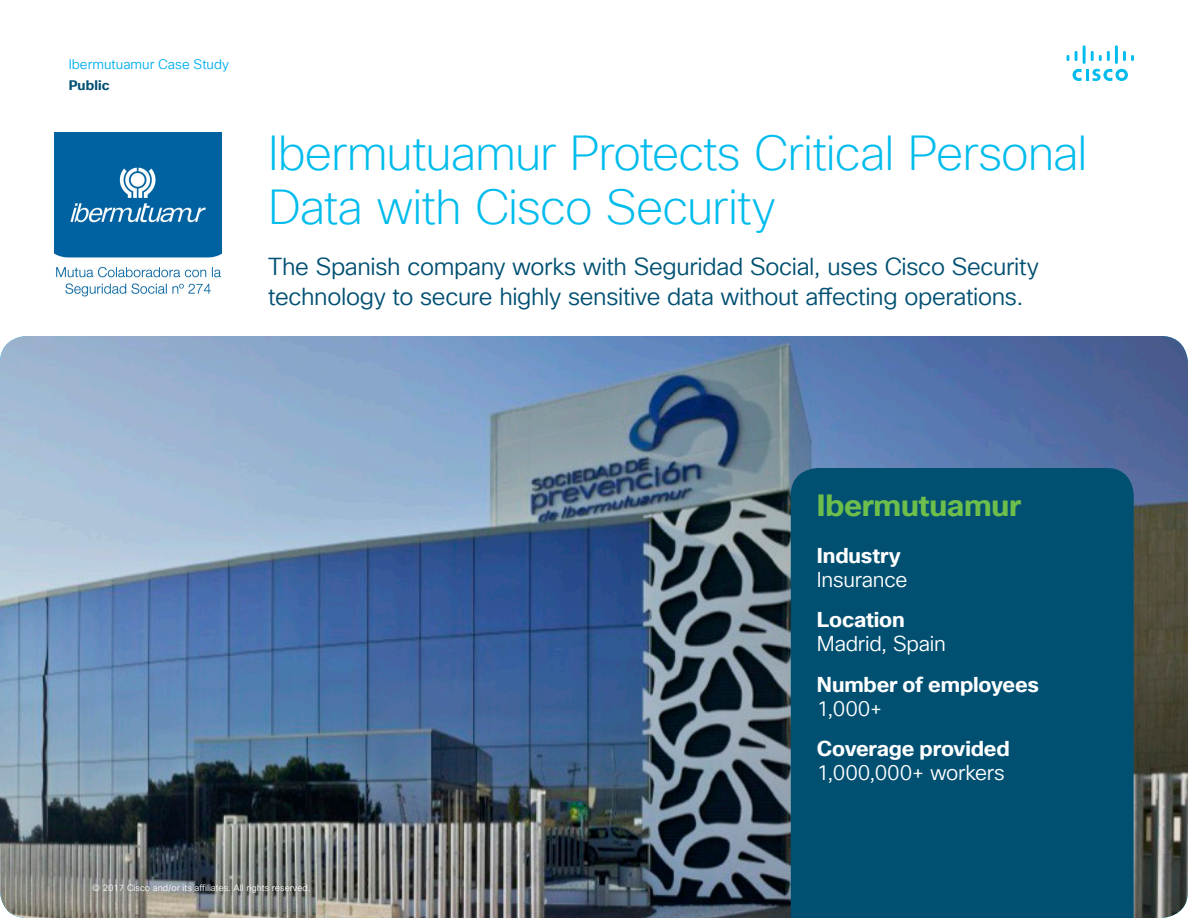
<style>
.page{position:relative;width:1188px;height:918px;background:#fff}
.page>*{position:absolute;margin:0;border:0;box-sizing:border-box;transform-origin:0 0}
.Title_Headline{font:200 48px/54px "Cisco Sans TT";letter-spacing:-.02em;color:#01bcec}
.Sidebar_Heading_Gree{font:700 30px "Cisco Sans TT";letter-spacing:-.01em;color:#6dbe4b}
.Title_Subhead{font:24px/30px "Cisco Sans TT Light";letter-spacing:-.015em;color:#015072}
.Sidebar_Bullet_White{font:21px/24px "Cisco Sans TT Light";letter-spacing:-.015em;color:#fff}
.Sidebar_Bullet_White-2{font:700 21px/24px "Cisco Sans TT";letter-spacing:-.005em;color:#fff}
.t1{font:13.5px "Cisco Sans TT Light";color:#00aeef}
.t2{font:13.5px "Cisco Sans TT Light";color:#01bcec}
.t3{font:700 13.5px "Cisco Sans TT";letter-spacing:.005em;color:#015072}
.t4{font:9px "Cisco Sans TT Light";color:#fff}
.s1{font-family:"Cisco Sans TT";color:#fff}
.s2{font-weight:400;color:#fff}
.s3{font-family:"Cisco Sans TT";font-weight:700}
.s4{font-family:"Cisco Sans TT Light";font-weight:400}
</style>
<div class="page">
<svg style="left:1073px;top:69px;width:55px;height:12px"></svg>
<svg style="left:1067px;top:55px;width:2px;height:6px"></svg>
<svg style="left:1075px;top:51px;width:3px;height:10px"></svg>
<hr style="left:1083px;top:45px;width:3px;height:19px;background:#01bcec">
<svg style="left:1091px;top:51px;width:19px;height:10px"></svg>
<hr style="left:1115px;top:45px;width:3px;height:19px;background:#01bcec">
<svg style="left:1123px;top:51px;width:11px;height:10px"></svg>
<img style="left:0;top:336px;width:1188px;height:582px">
<div style="left:791px;top:468px;width:343px;height:450px;background:#015072"></div>
<img style="left:54px;top:132px;width:167px;height:165px">
<p class="t2" style="left:54px;top:51px;width:71px">Case study</p>
<p class="t1" style="left:56px;top:56px;width:174px"><span class="s1">•</span> Ibermutuamur Case Study</p>
<p class="t3" style="left:56px;top:76px;width:55px"><span class="s2">•</span> Public</p>
<p class="Title_Headline" style="left:268px;top:128px;width:821px">Ibermutuamur Protects Critical Personal<br>Data with Cisco Security</p>
<p class="Title_Subhead" style="left:268px;top:253px;width:772px">The Spanish company works with Seguridad Social, uses Cisco Security technology to secure highly sensitive data without affecting operations.</p>
<p class="Sidebar_Heading_Gree" style="left:817px;top:486px;width:206px">Ibermutuamur</p>
<p class="Sidebar_Bullet_White" style="left:817px;top:544px;width:92px"><span class="s3">Industry<br></span>Insurance</p>
<p class="Sidebar_Bullet_White" style="left:817px;top:608px;width:130px"><span class="s3">Location<br></span>Madrid, Spain</p>
<p class="Sidebar_Bullet_White-2" style="left:817px;top:673px;width:224px">Number of employees<br><span class="s4">1,000+</span></p>
<p class="Sidebar_Bullet_White" style="left:817px;top:737px;width:194px"><span class="s3">Coverage provided<br></span>1,000,000+ workers</p>
<p class="t4" style="left:92px;top:882px;width:220px">© 2017 Cisco and/or its affiliates. All rights reserved.</p>
</div>
